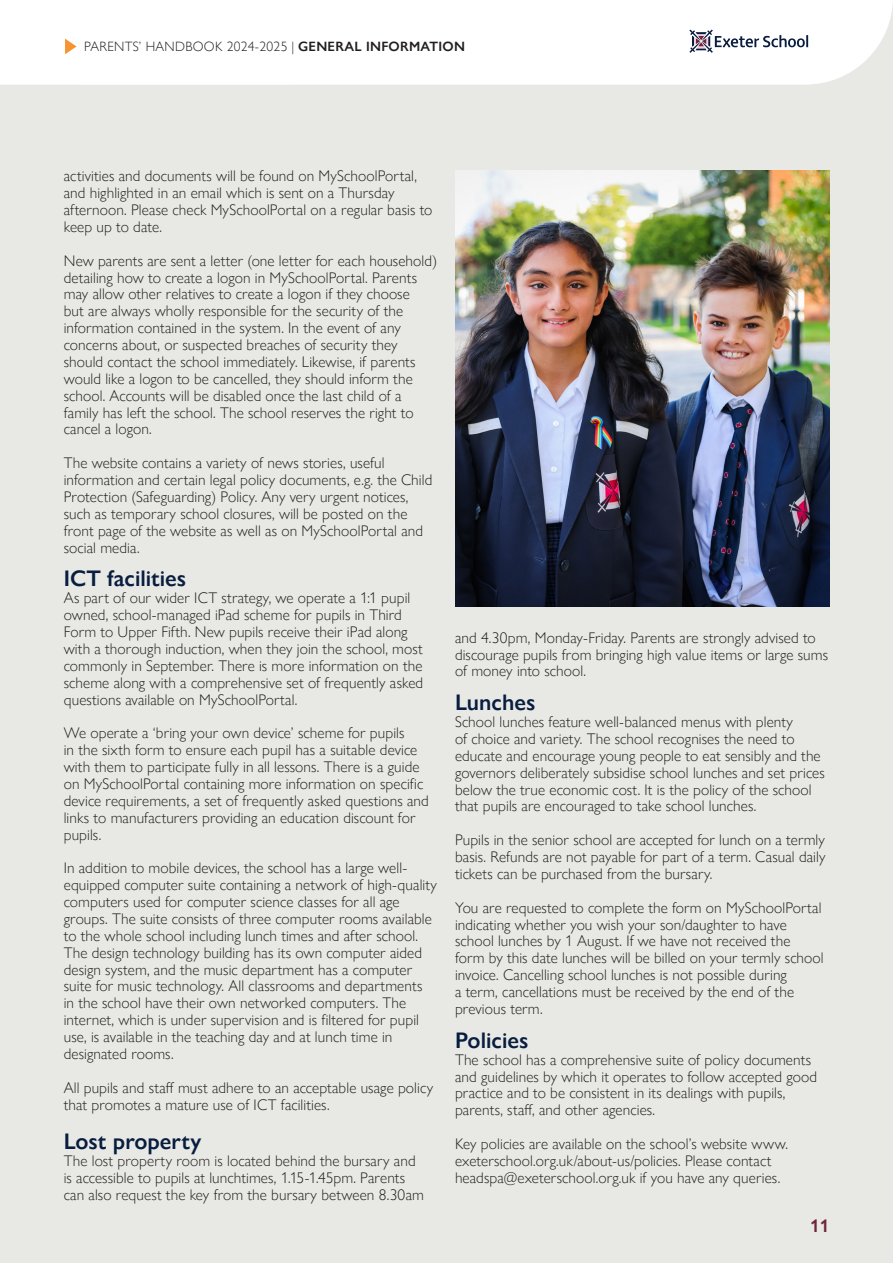
<style>
.page{position:relative;width:893px;height:1263px;background:#e8e9e5}
.page>*{position:absolute;margin:0;border:0;box-sizing:border-box;transform-origin:0 0}
.t1{font:600 22.5px "Gill Sans Nova";color:#081d3f}
.t2{font:600 18px "Gill Sans Nova";color:#72243d}
.t3{font:300 15.3px/16.8px "Gill Sans Nova";letter-spacing:.005em;color:#231f20}
.t4{font:300 13.5px "Gill Sans Nova";letter-spacing:.02em;color:#231f20}
.s1{font-weight:600}
</style>
<div class="page">
<div style="left:370px;top:0;width:523px;height:85px;background:#fff"></div>
<svg style="left:689px;top:30px;width:119px;height:23px;background:#c7cad2"></svg>
<div style="left:0;top:0;width:370px;height:85px;background:#fff"></div>
<img style="left:455px;top:170px;width:374px;height:437px">
<p class="t4" style="left:84px;top:42px;width:382px">PARENTS’ HANDBOOK 2024-2025 | <span class="s1">GENERAL INFORMATION</span></p>
<p class="t3" style="left:64px;top:169px;width:370px">activities and documents will be found on MySchoolPortal, and highlighted in an email which is sent on a Thursday afternoon. Please check MySchoolPortal on a regular basis to keep up to date.</p>
<p class="t3" style="left:64px;top:252px;width:375px">New parents are sent a letter (one letter for each household) detailing how to create a logon in MySchoolPortal. Parents may allow other relatives to create a logon if they choose<br>but are always wholly responsible for the security of the information contained in the system. In the event of any concerns about, or suspected breaches of security they should contact the school immediately. Likewise, if parents would like a logon to be cancelled, they should inform the school. Accounts will be disabled once the last child of a family has left the school. The school reserves the right to cancel a logon.</p>
<p class="t3" style="left:64px;top:456px;width:370px">The website contains a variety of news stories, useful information and certain legal policy documents, e.g. the Child Protection (Safeguarding) Policy. Any very urgent notices, such as temporary school closures, will be posted on the front page of the website as well as on MySchoolPortal and social media.</p>
<h1 class="t1" style="left:64px;top:565px;width:124px">ICT facilities</h1>
<p class="t3" style="left:64px;top:591px;width:361px">As part of our wider ICT strategy, we operate a 1:1 pupil owned, school-managed iPad scheme for pupils in Third Form to Upper Fifth. New pupils receive their iPad along with a thorough induction, when they join the school, most commonly in September. There is more information on the scheme along with a comprehensive set of frequently asked questions available on MySchoolPortal.</p>
<p class="t3" style="left:64px;top:726px;width:367px">We operate a ‘bring your own device’ scheme for pupils<br>in the sixth form to ensure each pupil has a suitable device with them to participate fully in all lessons. There is a guide on MySchoolPortal containing more information on specific device requirements, a set of frequently asked questions and links to manufacturers providing an education discount for pupils.</p>
<p class="t3" style="left:64px;top:861px;width:375px">In addition to mobile devices, the school has a large well&shy;equipped computer suite containing a network of high-quality computers used for computer science classes for all age groups. The suite consists of three computer rooms available to the whole school including lunch times and after school.<br>The design technology building has its own computer aided design system, and the music department has a computer suite for music technology. All classrooms and departments<br>in the school have their own networked computers. The internet, which is under supervision and is filtered for pupil use, is available in the teaching day and at lunch time in designated rooms.</p>
<p class="t3" style="left:64px;top:1079px;width:371px">All pupils and staff must adhere to an acceptable usage policy that promotes a mature use of ICT facilities.</p>
<h1 class="t1" style="left:64px;top:1127px;width:139px">Lost property</h1>
<p class="t3" style="left:64px;top:1154px;width:362px">The lost property room is located behind the bursary and is accessible to pupils at lunchtimes, 1.15-1.45pm. Parents can also request the key from the bursary between 8.30am</p>
<p class="t3" style="left:455px;top:631px;width:375px">and 4.30pm, Monday-Friday. Parents are strongly advised to discourage pupils from bringing high value items or large sums of money into school.</p>
<h1 class="t1" style="left:455px;top:689px;width:82px">Lunches</h1>
<p class="t3" style="left:455px;top:715px;width:371px">School lunches feature well-balanced menus with plenty<br>of choice and variety. The school recognises the need to educate and encourage young people to eat sensibly and the governors deliberately subsidise school lunches and set prices below the true economic cost. It is the policy of the school that pupils are encouraged to take school lunches.</p>
<p class="t3" style="left:455px;top:833px;width:372px;text-align:justify">Pupils in the senior school are accepted for lunch on a termly basis. Refunds are not payable for part of a term. Casual daily tickets can be purchased from the bursary.</p>
<p class="t3" style="left:455px;top:901px;width:370px">You are requested to complete the form on MySchoolPortal indicating whether you wish your son/daughter to have school lunches by 1 August. If we have not received the form by this date lunches will be billed on your termly school invoice. Cancelling school lunches is not possible during<br>a term, cancellations must be received by the end of the previous term.</p>
<h1 class="t1" style="left:455px;top:1026px;width:75px">Policies</h1>
<p class="t3" style="left:455px;top:1053px;width:364px">The school has a comprehensive suite of policy documents and guidelines by which it operates to follow accepted good practice and to be consistent in its dealings with pupils, parents, staff, and other agencies.</p>
<p class="t3" style="left:455px;top:1137px;width:334px">Key policies are available on the school’s website www. exeterschool.org.uk/about-us/policies. Please contact headspa@exeterschool.org.uk if you have any queries.</p>
<p class="t2" style="left:810px;top:1219px;width:21px">11</p>
</div>
